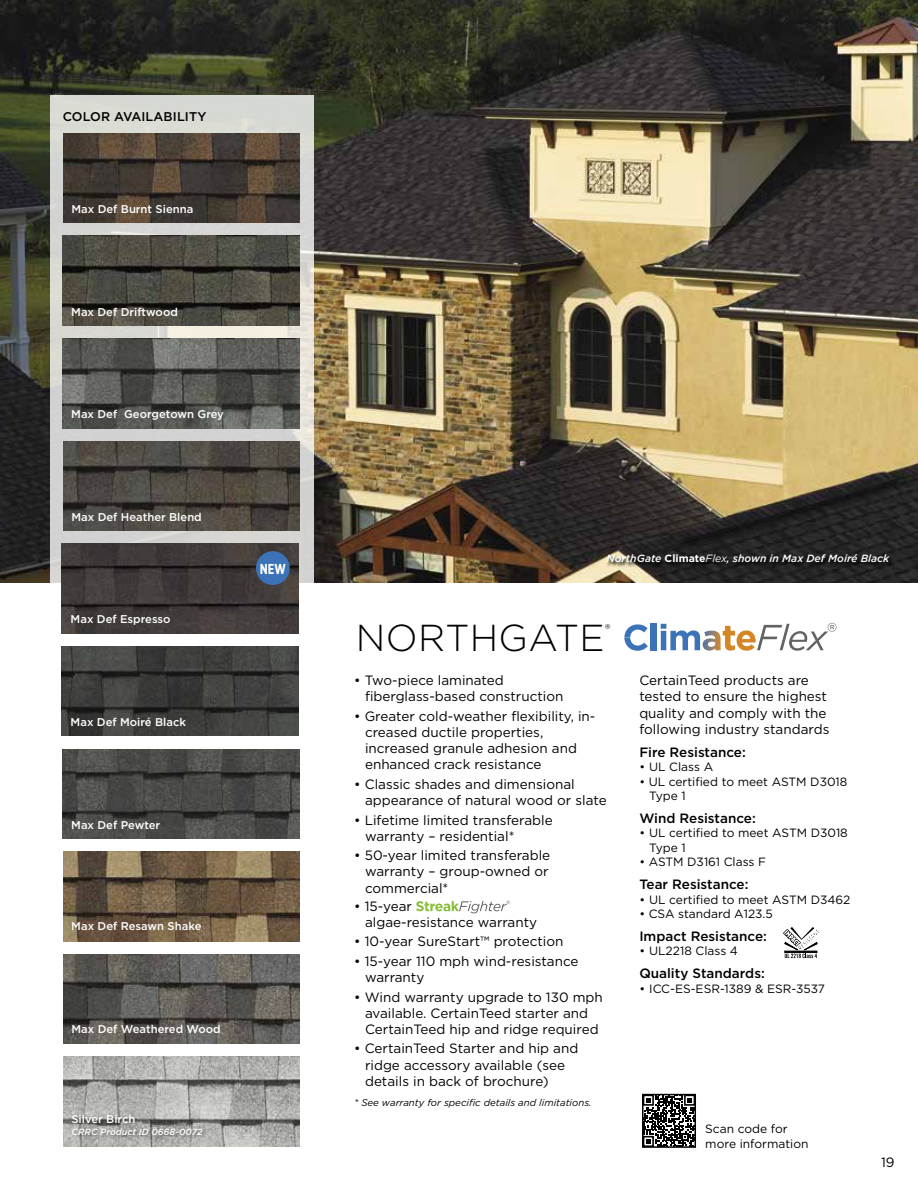
<style>
.page{position:relative;width:918px;height:1188px;background:#fff}
.page>*{position:absolute;margin:0;border:0;box-sizing:border-box;transform-origin:0 0}
.t1{font:300 37.5px "Gotham";letter-spacing:.01em;color:#000}
.t2{font:700 14.4px "Gotham X Narrow";color:#fff}
.t3{font:300 13.95px "Gotham";color:#000}
.t4{font:13.5px/16.2px "Gotham";color:#000}
.t5{font:500 13.5px "Gotham";color:#000}
.t6{font:500 12.6px "Gotham";letter-spacing:.01em;color:#000}
.t7{font:12px/14.4px "Gotham";color:#000}
.t8{font:500 11.25px "Gotham";color:#fff}
.t9{font:italic 500 10.5px "Gotham";color:#fff}
.t10{font:italic 9.75px "Gotham";color:#000}
.t11{font:italic 500 9px "Gotham";color:#fff}
.s1{font-weight:700;font-style:normal}
.s2{font-weight:400}
</style>
<div class="page">
<img style="left:0;top:0;width:918px;height:582px">
<svg style="left:416px;top:900px;width:94px;height:13px"></svg>
<svg style="left:783px;top:927px;width:37px;height:31px"></svg>
<svg style="left:624px;top:624px;width:24px;height:27px"></svg>
<div style="left:651px;top:624px;width:5px;height:26px;background:#3c73b8"></div>
<svg style="left:661px;top:623px;width:175px;height:28px"></svg>
<svg style="left:606px;top:554px;width:289px;height:15px;background:#2c2a27"></svg>
<svg style="left:645px;top:1097px;width:48px;height:48px"></svg>
<div style="left:642px;top:1094px;width:54px;height:54px;border:2px solid #000"></div>
<svg style="left:50px;top:95px;width:263px;height:517px;background:#d2d2ce"></svg>
<img style="left:63px;top:954px;width:237px;height:90px">
<img style="left:62px;top:646px;width:237px;height:90px">
<img style="left:62px;top:544px;width:237px;height:89px">
<img style="left:63px;top:133px;width:237px;height:90px">
<img style="left:63px;top:441px;width:237px;height:90px">
<img style="left:63px;top:236px;width:236px;height:89px">
<img style="left:63px;top:339px;width:236px;height:89px">
<img style="left:63px;top:749px;width:236px;height:89px">
<img style="left:63px;top:852px;width:237px;height:89px">
<img style="left:63px;top:1057px;width:237px;height:89px">
<div style="left:71px;top:1113px;width:136px;height:26px;background:#000;opacity:.4"></div>
<div style="left:256px;top:551px;width:34px;height:34px;background:#3c73b8;border-radius:50%"></div>
<p class="t6" style="left:63px;top:109px;width:145px">COLOR AVAILABILITY</p>
<p class="t8" style="left:71px;top:201px;width:123px">Max Def Burnt Sienna</p>
<p class="t8" style="left:71px;top:304px;width:108px">Max Def Driftwood</p>
<p class="t8" style="left:71px;top:407px;width:154px">Max Def Georgetown Grey</p>
<p class="t8" style="left:71px;top:509px;width:132px">Max Def Heather Blend</p>
<p class="t8" style="left:71px;top:612px;width:101px">Max Def Espresso</p>
<p class="t8" style="left:71px;top:715px;width:117px">Max Def Moiré Black</p>
<p class="t2" style="left:260px;top:560px;width:28px">NEW</p>
<p class="t8" style="left:71px;top:818px;width:91px">Max Def Pewter</p>
<p class="t8" style="left:71px;top:919px;width:132px">Max Def Resawn Shake</p>
<p class="t8" style="left:71px;top:1022px;width:151px">Max Def Weathered Wood</p>
<p class="t8" style="left:71px;top:1112px;width:65px">Silver Birch</p>
<p class="t11" style="left:71px;top:1126px;width:133px">CRRC Product ID 0668-0072</p>
<p class="t9" style="left:607px;top:552px;width:284px">NorthGate <span class="s1">Climate</span><span class="s2">Flex</span>, shown in Max Def Moiré Black</p>
<h1 class="t1" style="left:356px;top:614px;width:250px">NORTHGATE</h1>
<p class="t3" style="left:605px;top:620px;width:7px">®</p>
<p class="t4" style="left:365px;top:672px;width:200px;text-indent:-11px">• Two-piece laminated fiberglass-based construction</p>
<p class="t4" style="left:365px;top:708px;width:232px;text-indent:-11px">• Greater cold-weather flexibility, in&shy;creased ductile properties, increased granule adhesion and enhanced crack resistance</p>
<p class="t4" style="left:365px;top:776px;width:243px;text-indent:-11px">• Classic shades and dimensional appearance of natural wood or slate</p>
<p class="t4" style="left:365px;top:811px;width:189px;text-indent:-11px">• Lifetime limited transferable warranty – residential*</p>
<p class="t4" style="left:365px;top:847px;width:187px;text-align:justify;text-indent:-11px">• 50-year limited transferable warranty – group-owned or commercial*</p>
<p class="t4" style="left:365px;top:898px;width:174px;text-indent:-11px">• 15-year<br>algae-resistance warranty</p>
<p class="t4" style="left:354px;top:933px;width:211px">• 10-year SureStart™ protection</p>
<p class="t4" style="left:365px;top:953px;width:215px;text-indent:-11px">• 15-year 110 mph wind-resistance warranty</p>
<p class="t4" style="left:354px;top:988px;width:250px;text-align:center">• Wind warranty upgrade to 130 mph available. CertainTeed starter and<br>CertainTeed hip and ridge required</p>
<p class="t4" style="left:365px;top:1040px;width:215px;text-indent:-11px">• CertainTeed Starter and hip and ridge accessory available (see details in back of brochure)</p>
<p class="t10" style="left:354px;top:1096px;width:239px">* See warranty for specific details and limitations.</p>
<p class="t4" style="left:639px;top:672px;width:192px">CertainTeed products are tested to ensure the highest quality and comply with the following industry standards</p>
<p class="t5" style="left:639px;top:743px;width:108px">Fire Resistance:</p>
<p class="t7" style="left:639px;top:760px;width:75px">• UL Class A</p>
<p class="t7" style="left:649px;top:774px;width:200px;text-indent:-10px">• UL certified to meet ASTM D3018<br>Type 1</p>
<p class="t5" style="left:639px;top:809px;width:118px">Wind Resistance:</p>
<p class="t7" style="left:649px;top:826px;width:200px;text-indent:-10px">• UL certified to meet ASTM D3018<br>Type 1</p>
<p class="t7" style="left:639px;top:854px;width:128px">• ASTM D3161 Class F</p>
<p class="t5" style="left:639px;top:876px;width:111px">Tear Resistance:</p>
<p class="t7" style="left:639px;top:892px;width:213px">• UL certified to meet ASTM D3462</p>
<p class="t7" style="left:639px;top:906px;width:135px">• CSA standard A123.5</p>
<p class="t5" style="left:639px;top:927px;width:129px">Impact Resistance:</p>
<p class="t7" style="left:639px;top:944px;width:100px">• UL2218 Class 4</p>
<p class="t5" style="left:639px;top:965px;width:127px">Quality Standards:</p>
<p class="t7" style="left:639px;top:981px;width:187px">• ICC-ES-ESR-1389 &amp; ESR-3537</p>
<p class="t7" style="left:705px;top:1122px;width:105px">Scan code for more information</p>
<p class="t4" style="left:881px;top:1153px;width:15px">19</p>
</div>
